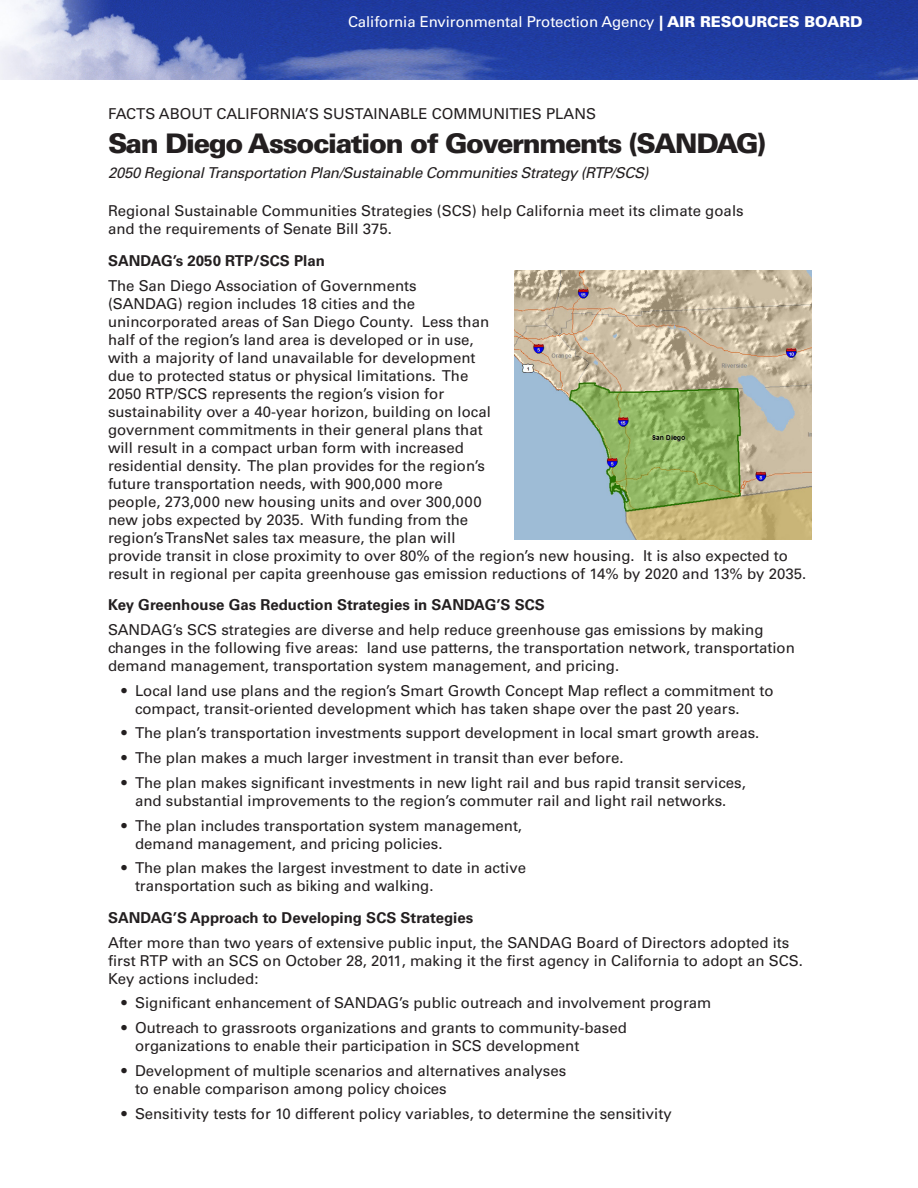
<style>
.page{position:relative;width:918px;height:1188px;background:#fff}
.page>*{position:absolute;margin:0;border:0;box-sizing:border-box;transform-origin:0 0}
.t1{font:900 27px "Univers LT Std";letter-spacing:-.05em;color:#231f20}
.Facts_Overview{font:15px/18px "Univers LT Std";color:#231f20}
.t2{font:700 15px "Univers LT Std";color:#231f20}
.Subtitle{font:italic 15px "Univers LT Std";letter-spacing:-.025em;color:#231f20}
.t3{font:15px "Univers LT Std";letter-spacing:-.005em;color:#fff}
.s1{font-weight:900}
</style>
<div class="page">
<img style="left:0;top:0;width:918px;height:80px">
<img style="left:514px;top:270px;width:297px;height:270px">
<p class="t3" style="left:348px;top:13px;width:516px">California Environmental Protection Agency <span class="s1">| AIR RESOURCES BOARD</span></p>
<p class="Facts_Overview" style="left:108px;top:105px;width:490px">FACTS ABOUT CALIFORNIA’S SUSTAINABLE COMMUNITIES PLANS</p>
<p class="t1" style="left:108px;top:127px;width:660px">San Diego Association of Governments (SANDAG)</p>
<p class="Subtitle" style="left:108px;top:164px;width:542px">2050 Regional Transportation Plan/Sustainable Communities Strategy (RTP/SCS)</p>
<p class="Facts_Overview" style="left:108px;top:202px;width:637px">Regional Sustainable Communities Strategies (SCS) help California meet its climate goals and the requirements of Senate Bill 375.</p>
<p class="t2" style="left:108px;top:252px;width:218px">SANDAG’s 2050 RTP/SCS Plan</p>
<p class="Facts_Overview" style="left:108px;top:276px;width:700px">The San Diego Association of Governments<br>(SANDAG) region includes 18 cities and the<br>unincorporated areas of San Diego County. Less than<br>half of the region’s land area is developed or in use,<br>with a majority of land unavailable for development<br>due to protected status or physical limitations. The<br>2050 RTP/SCS represents the region’s vision for<br>sustainability over a 40-year horizon, building on local<br>government commitments in their general plans that<br>will result in a compact urban form with increased<br>residential density. The plan provides for the region’s<br>future transportation needs, with 900,000 more<br>people, 273,000 new housing units and over 300,000<br>new jobs expected by 2035. With funding from the<br>region’s TransNet sales tax measure, the plan will<br>provide transit in close proximity to over 80% of the region’s new housing. It is also expected to result in regional per capita greenhouse gas emission reductions of 14% by 2020 and 13% by 2035.</p>
<p class="t2" style="left:108px;top:596px;width:438px">Key Greenhouse Gas Reduction Strategies in SANDAG’S SCS</p>
<p class="Facts_Overview" style="left:108px;top:621px;width:688px">SANDAG’s SCS strategies are diverse and help reduce greenhouse gas emissions by making changes in the following five areas: land use patterns, the transportation network, transportation demand management, transportation system management, and pricing.</p>
<p class="Facts_Overview" style="left:135px;top:681px;width:640px;text-indent:-14px">• Local land use plans and the region’s Smart Growth Concept Map reflect a commitment to compact, transit-oriented development which has taken shape over the past 20 years.</p>
<p class="Facts_Overview" style="left:122px;top:724px;width:639px">• The plan’s transportation investments support development in local smart growth areas.</p>
<p class="Facts_Overview" style="left:122px;top:749px;width:504px">• The plan makes a much larger investment in transit than ever before.</p>
<p class="Facts_Overview" style="left:122px;top:774px;width:626px;text-align:center">• The plan makes significant investments in new light rail and bus rapid transit services, and substantial improvements to the region’s commuter rail and light rail networks.</p>
<p class="Facts_Overview" style="left:135px;top:816px;width:389px;text-indent:-14px">• The plan includes transportation system management, demand management, and pricing policies.</p>
<p class="Facts_Overview" style="left:135px;top:859px;width:393px;text-indent:-14px">• The plan makes the largest investment to date in active transportation such as biking and walking.</p>
<p class="t2" style="left:108px;top:909px;width:367px">SANDAG’S Approach to Developing SCS Strategies</p>
<p class="Facts_Overview" style="left:108px;top:933px;width:696px">After more than two years of extensive public input, the SANDAG Board of Directors adopted its first RTP with an SCS on October 28, 2011, making it the first agency in California to adopt an SCS.<br>Key actions included:</p>
<p class="Facts_Overview" style="left:122px;top:994px;width:591px">• Significant enhancement of SANDAG’s public outreach and involvement program</p>
<p class="Facts_Overview" style="left:135px;top:1019px;width:493px;text-indent:-14px">• Outreach to grassroots organizations and grants to community-based organizations to enable their participation in SCS development</p>
<p class="Facts_Overview" style="left:135px;top:1062px;width:433px;text-indent:-14px">• Development of multiple scenarios and alternatives analyses to enable comparison among policy choices</p>
<p class="Facts_Overview" style="left:122px;top:1104px;width:552px">• Sensitivity tests for 10 different policy variables, to determine the sensitivity</p>
</div>
